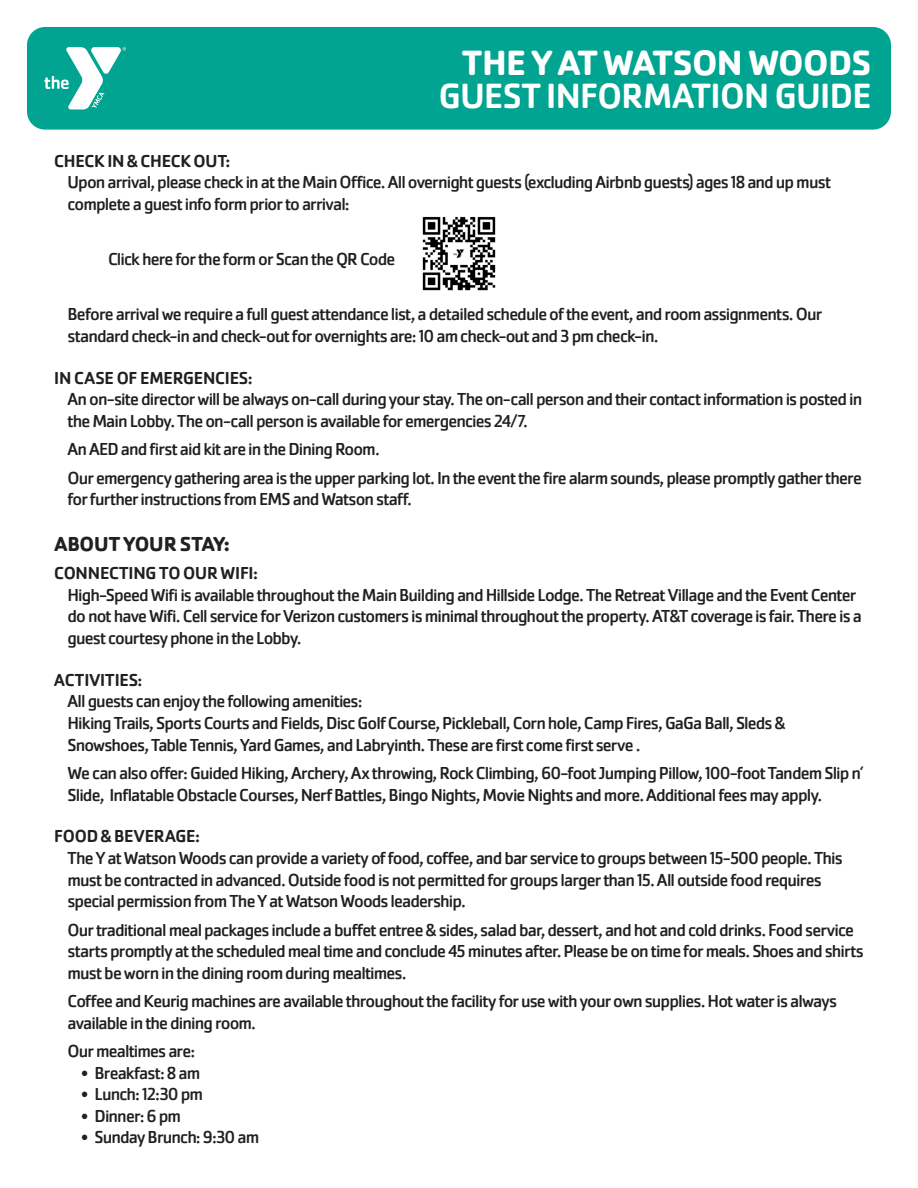
<style>
.page{position:relative;width:918px;height:1188px;background:#fff}
.page>*{position:absolute;margin:0;border:0;box-sizing:border-box;transform-origin:0 0}
.t1{font:500 36.45px "Cachet Pro";letter-spacing:-.015em;color:#fff}
.t2{font:700 36.45px "Cachet Pro";letter-spacing:-.02em;color:#fff}
.t3{font:700 21px "Cachet Pro";letter-spacing:-.01em;color:#231f20}
.t4{font:18px/21.6px "Cachet Pro";letter-spacing:-.05em;color:#231f20}
.t5{font:500 18px "Cachet Pro";letter-spacing:-.015em;color:#231f20}
</style>
<div class="page">
<div style="left:27px;top:27px;width:864px;height:103px;background:#01a490;border-radius:18px"></div>
<svg style="left:44px;top:47px;width:82px;height:62px"></svg>
<img style="left:422px;top:216px;width:74px;height:75px">
<p class="t2" style="left:462px;top:40px;width:411px">THE Y AT WATSON WOODS</p>
<p class="t1" style="left:439px;top:75px;width:434px">GUEST INFORMATION GUIDE</p>
<p class="t5" style="left:54px;top:150px;width:177px">CHECK IN &amp; CHECK OUT:</p>
<p class="t4" style="left:68px;top:172px;width:765px">Upon arrival, please check in at the Main Office. All overnight guests (excluding Airbnb guests) ages 18 and up must complete a guest info form prior to arrival:</p>
<p class="t4" style="left:108px;top:248px;width:289px">Click here for the form or Scan the QR Code</p>
<p class="t4" style="left:68px;top:304px;width:756px">Before arrival we require a full guest attendance list, a detailed schedule of the event, and room assignments. Our standard check-in and check-out for overnights are: 10 am check-out and 3 pm check-in.</p>
<p class="t5" style="left:54px;top:367px;width:200px">IN CASE OF EMERGENCIES:</p>
<p class="t4" style="left:68px;top:389px;width:796px">An on-site director will be always on-call during your stay. The on-call person and their contact information is posted in the Main Lobby. The on-call person is available for emergencies 24/7.</p>
<p class="t4" style="left:68px;top:439px;width:314px">An AED and first aid kit are in the Dining Room.</p>
<p class="t4" style="left:68px;top:467px;width:796px">Our emergency gathering area is the upper parking lot. In the event the fire alarm sounds, please promptly gather there for further instructions from EMS and Watson staff.</p>
<p class="t3" style="left:54px;top:531px;width:177px">ABOUT YOUR STAY:</p>
<p class="t5" style="left:54px;top:563px;width:205px">CONNECTING TO OUR WIFI:</p>
<p class="t4" style="left:68px;top:584px;width:796px">High-Speed Wifi is available throughout the Main Building and Hillside Lodge. The Retreat Village and the Event Center do not have Wifi. Cell service for Verizon customers is minimal throughout the property. AT&amp;T coverage is fair. There is a guest courtesy phone in the Lobby.</p>
<p class="t5" style="left:54px;top:669px;width:90px">ACTIVITIES:</p>
<p class="t4" style="left:68px;top:691px;width:297px">All guests can enjoy the following amenities:</p>
<p class="t4" style="left:68px;top:712px;width:720px">Hiking Trails, Sports Courts and Fields, Disc Golf Course, Pickleball, Corn hole, Camp Fires, GaGa Ball, Sleds &amp;<br>Snowshoes, Table Tennis, Yard Games, and Labryinth. These are first come first serve .</p>
<p class="t4" style="left:68px;top:762px;width:798px">We can also offer: Guided Hiking, Archery, Ax throwing, Rock Climbing, 60-foot Jumping Pillow, 100-foot Tandem Slip n’<br>Slide, Inflatable Obstacle Courses, Nerf Battles, Bingo Nights, Movie Nights and more. Additional fees may apply.</p>
<p class="t5" style="left:54px;top:826px;width:147px">FOOD &amp; BEVERAGE:</p>
<p class="t4" style="left:68px;top:847px;width:777px">The Y at Watson Woods can provide a variety of food, coffee, and bar service to groups between 15-500 people. This must be contracted in advanced. Outside food is not permitted for groups larger than 15. All outside food requires special permission from The Y at Watson Woods leadership.</p>
<p class="t4" style="left:68px;top:919px;width:798px">Our traditional meal packages include a buffet entree &amp; sides, salad bar, dessert, and hot and cold drinks. Food service starts promptly at the scheduled meal time and conclude 45 minutes after. Please be on time for meals. Shoes and shirts must be worn in the dining room during mealtimes.</p>
<p class="t4" style="left:68px;top:991px;width:771px">Coffee and Keurig machines are available throughout the facility for use with your own supplies. Hot water is always available in the dining room.</p>
<p class="t4" style="left:68px;top:1040px;width:129px">Our mealtimes are:</p>
<p class="t4" style="left:81px;top:1062px;width:121px">• Breakfast: 8 am</p>
<p class="t4" style="left:81px;top:1084px;width:124px">• Lunch: 12:30 pm</p>
<p class="t4" style="left:81px;top:1105px;width:102px">• Dinner: 6 pm</p>
<p class="t4" style="left:81px;top:1127px;width:180px">• Sunday Brunch: 9:30 am</p>
</div>
